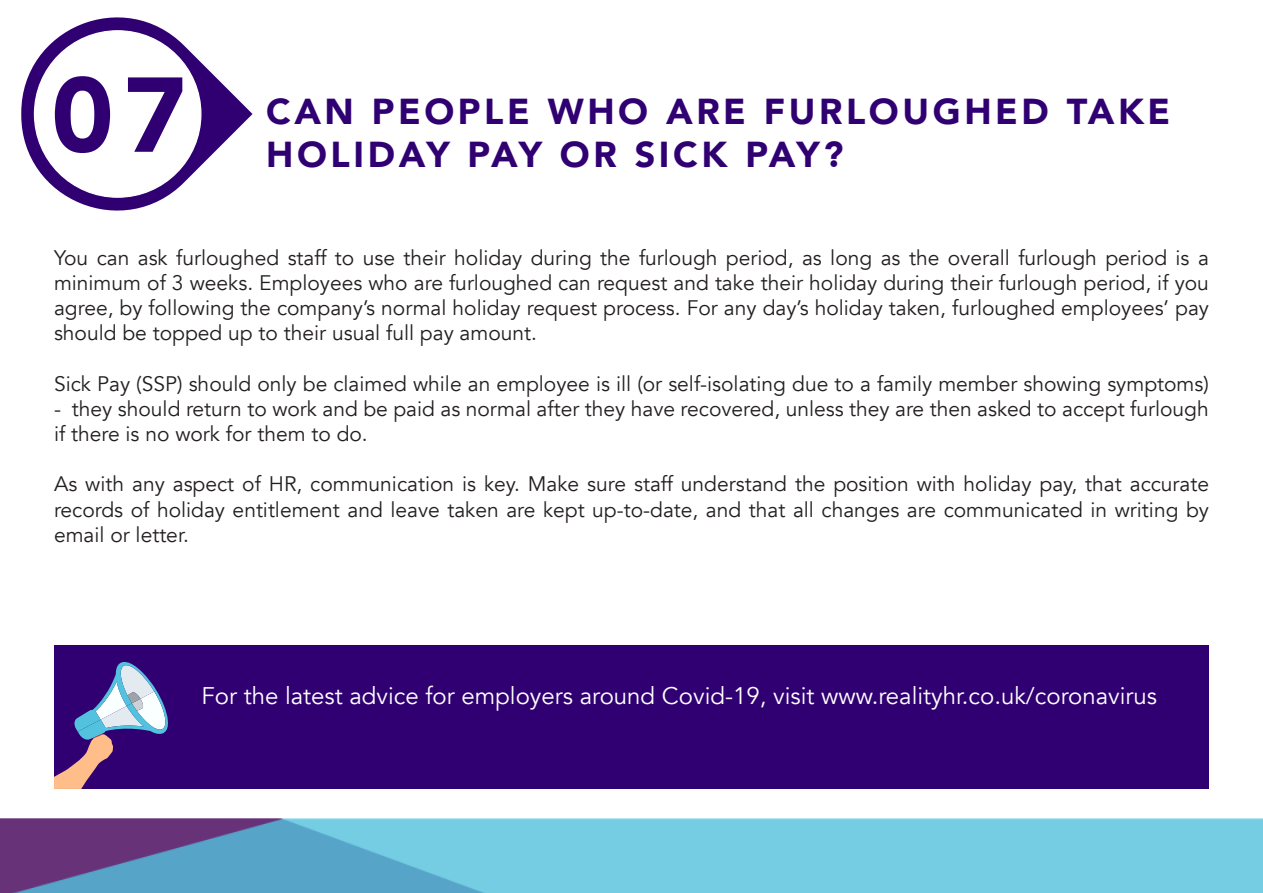
<style>
.page{position:relative;width:1263px;height:893px;background:#fff}
.page>*{position:absolute;margin:0;border:0;box-sizing:border-box;transform-origin:0 0}
.t1{font:900 105px "Avenir";color:#300073}
.t2{font:900 36px "Avenir";letter-spacing:.1em;color:#300073}
.t3{font:24px "Avenir";color:#fff}
.t4{font:21px/25.2px "Avenir";color:#231f20;text-align:justify}
</style>
<div class="page">
<svg style="left:21px;top:17px;width:231px;height:194px"></svg>
<div style="left:34px;top:31px;width:167px;height:166px;background:#fff;border-radius:50%"></div>
<div style="left:54px;top:645px;width:1155px;height:144px;background:#300073"></div>
<img style="left:0;top:819px;width:1263px;height:74px">
<svg style="left:54px;top:662px;width:114px;height:127px"></svg>
<h1 class="t1" style="left:51px;top:25px;width:136px">07</h1>
<p class="t2" style="left:266px;top:80px;width:906px">CAN PEOPLE WHO ARE FURLOUGHED TAKE</p>
<p class="t2" style="left:266px;top:123px;width:579px">HOLIDAY PAY OR SICK PAY?</p>
<p class="t4" style="left:54px;top:245px;width:1156px">You can ask furloughed staff to use their holiday during the furlough period, as long as the overall furlough period is a minimum of 3 weeks. Employees who are furloughed can request and take their holiday during their furlough period, if you agree, by following the company’s normal holiday request process. For any day’s holiday taken, furloughed employees’ pay should be topped up to their usual full pay amount.</p>
<p class="t4" style="left:54px;top:371px;width:1156px">Sick Pay (SSP) should only be claimed while an employee is ill (or self-isolating due to a family member showing symptoms)</p>
<p class="t4" style="left:54px;top:396px;width:1156px">- they should return to work and be paid as normal after they have recovered, unless they are then asked to accept furlough if there is no work for them to do.</p>
<p class="t4" style="left:54px;top:472px;width:1156px">As with any aspect of HR, communication is key. Make sure staff understand the position with holiday pay, that accurate records of holiday entitlement and leave taken are kept up-to-date, and that all changes are communicated in writing by email or letter.</p>
<p class="t3" style="left:201px;top:681px;width:957px">For the latest advice for employers around Covid-19, visit www.realityhr.co.uk/coronavirus</p>
</div>
